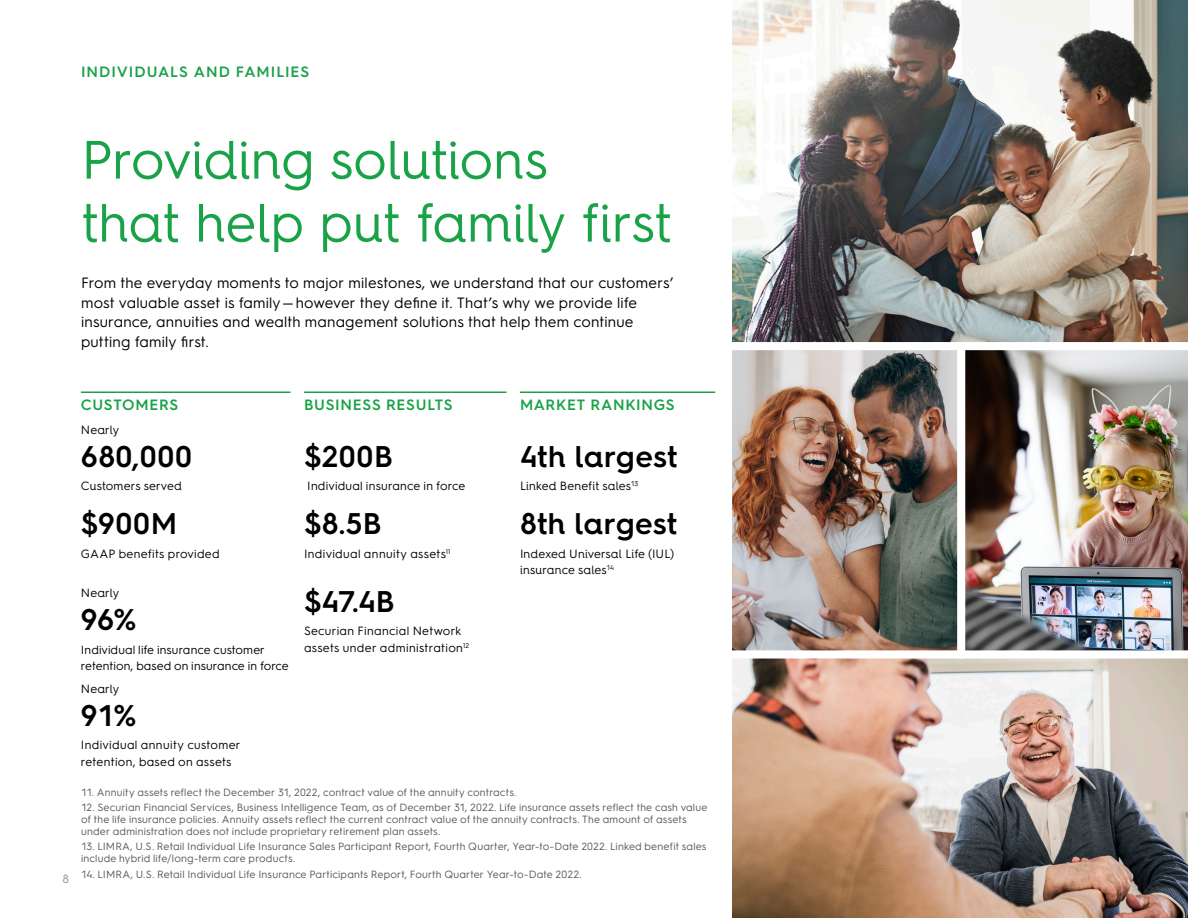
<style>
.page{position:relative;width:1188px;height:918px;background:#fff}
.page>*{position:absolute;margin:0;border:0;box-sizing:border-box;transform-origin:0 0}
.Header_-_AR{font:54px/63px "Hurme Geometric Sans 4";letter-spacing:-.01em;color:#1aa248}
.HN_-_Bold_28_32_LEAF{font:600 30px "Hurme Geometric Sans 4";letter-spacing:.005em;color:#000}
.t1{font:15px/19.5px "Hurme Geometric Sans 3";letter-spacing:.01em;color:#000}
.t2{font:600 15px "Hurme Geometric Sans 4";letter-spacing:.05em;color:#1aa248}
.t3{font:600 15px "Hurme Geometric Sans 4";letter-spacing:.07em;color:#1aa248}
.t4{font:12px/16.5px "Hurme Geometric Sans 4";letter-spacing:.015em;color:#000}
.D1__-_Reg_8_9_SLATE{font:12px "Hurme Geometric Sans 3";color:#939598}
.D1__-_Reg_8_9_SLATE-2{font:10.5px/12px "Hurme Geometric Sans 3";letter-spacing:.015em;color:#57585a}
</style>
<div class="page">
<img style="left:733px;top:0;width:455px;height:342px">
<img style="left:733px;top:659px;width:454px;height:259px">
<img style="left:733px;top:350px;width:224px;height:300px">
<img style="left:965px;top:350px;width:223px;height:300px">
<hr style="left:304px;top:392px;width:203px;height:1px;background:#1aa248">
<hr style="left:81px;top:392px;width:210px;height:1px;background:#1aa248">
<hr style="left:520px;top:392px;width:195px;height:1px;background:#1aa248">
<p class="t3" style="left:81px;top:61px;width:230px">INDIVIDUALS AND FAMILIES</p>
<p class="Header_-_AR" style="left:81px;top:127px;width:592px">Providing solutions<br>that help put family first</p>
<p class="t1" style="left:81px;top:272px;width:594px">From the everyday moments to major milestones, we understand that our customers’ most valuable asset is family—however they define it. That’s why we provide life insurance, annuities and wealth management solutions that help them continue putting family first.</p>
<p class="D1__-_Reg_8_9_SLATE" style="left:63px;top:870px;width:8px">8</p>
<p class="t2" style="left:81px;top:395px;width:99px">CUSTOMERS</p>
<p class="t2" style="left:304px;top:395px;width:150px">BUSINESS RESULTS</p>
<p class="t2" style="left:520px;top:395px;width:156px">MARKET RANKINGS</p>
<p class="t4" style="left:81px;top:421px;width:40px">Nearly</p>
<p class="HN_-_Bold_28_32_LEAF" style="left:81px;top:435px;width:113px">680,000</p>
<p class="t4" style="left:81px;top:477px;width:103px">Customers served</p>
<p class="HN_-_Bold_28_32_LEAF" style="left:304px;top:435px;width:91px">$200B</p>
<p class="t4" style="left:307px;top:477px;width:160px">Individual insurance in force</p>
<p class="HN_-_Bold_28_32_LEAF" style="left:520px;top:435px;width:159px">4th largest</p>
<p class="t4" style="left:520px;top:477px;width:120px">Linked Benefit sales<sup>13</sup></p>
<p class="HN_-_Bold_28_32_LEAF" style="left:81px;top:503px;width:98px">$900M</p>
<p class="t4" style="left:81px;top:545px;width:140px">GAAP benefits provided</p>
<p class="t4" style="left:81px;top:584px;width:40px">Nearly</p>
<p class="HN_-_Bold_28_32_LEAF" style="left:81px;top:599px;width:57px">96%</p>
<p class="t4" style="left:81px;top:641px;width:209px">Individual life insurance customer retention, based on insurance in force</p>
<p class="t4" style="left:81px;top:680px;width:40px">Nearly</p>
<p class="HN_-_Bold_28_32_LEAF" style="left:81px;top:695px;width:57px">91%</p>
<p class="t4" style="left:81px;top:737px;width:161px">Individual annuity customer retention, based on assets</p>
<p class="HN_-_Bold_28_32_LEAF" style="left:304px;top:503px;width:79px">$8.5B</p>
<p class="t4" style="left:304px;top:545px;width:148px">Individual annuity assets<sup>11</sup></p>
<p class="HN_-_Bold_28_32_LEAF" style="left:304px;top:580px;width:92px">$47.4B</p>
<p class="t4" style="left:304px;top:622px;width:167px">Securian Financial Network assets under administration<sup>12</sup></p>
<p class="HN_-_Bold_28_32_LEAF" style="left:520px;top:503px;width:159px">8th largest</p>
<p class="t4" style="left:520px;top:545px;width:156px">Indexed Universal Life (IUL) insurance sales<sup>14</sup></p>
<p class="D1__-_Reg_8_9_SLATE-2" style="left:81px;top:785px;width:437px">11. Annuity assets reflect the December 31, 2022, contract value of the annuity contracts.</p>
<p class="D1__-_Reg_8_9_SLATE-2" style="left:81px;top:801px;width:628px">12. Securian Financial Services, Business Intelligence Team, as of December 31, 2022. Life insurance assets reflect the cash value of the life insurance policies. Annuity assets reflect the current contract value of the annuity contracts. The amount of assets under administration does not include proprietary retirement plan assets.</p>
<p class="D1__-_Reg_8_9_SLATE-2" style="left:81px;top:840px;width:627px">13. LIMRA, U.S. Retail Individual Life Insurance Sales Participant Report, Fourth Quarter, Year-to-Date 2022. Linked benefit sales include hybrid life/long-term care products.</p>
<p class="D1__-_Reg_8_9_SLATE-2" style="left:81px;top:867px;width:502px">14. LIMRA, U.S. Retail Individual Life Insurance Participants Report, Fourth Quarter Year-to-Date 2022.</p>
</div>
